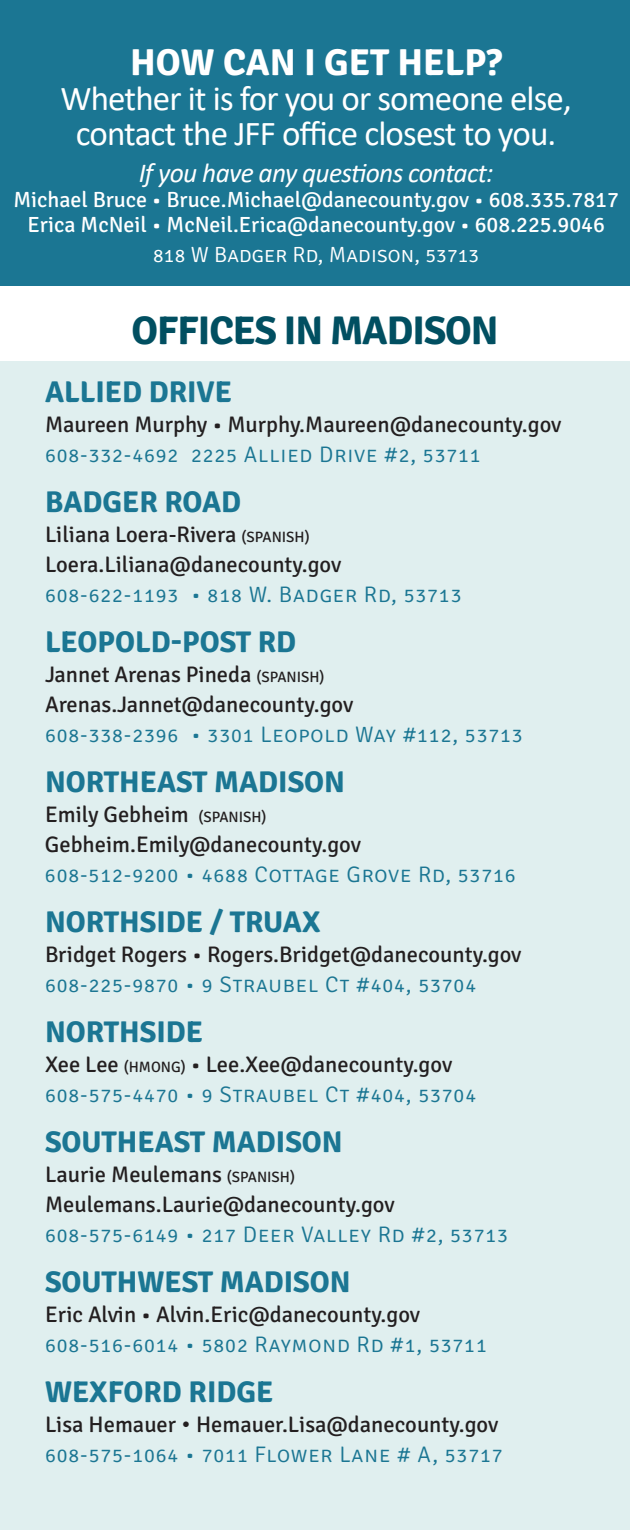
<style>
.page{position:relative;width:630px;height:1530px;background:#fff}
.page>*{position:absolute;margin:0;border:0;box-sizing:border-box;transform-origin:0 0}
.t1{font:700 40px "Signika";letter-spacing:-.025em;color:#014f61}
.t2{font:700 37.5px "Signika";color:#fff}
.t3{font:35px/35px "Calibri";letter-spacing:-.025em;color:#fff;text-align:center}
.t4{font:700 30px "Signika";color:#1b7693}
.t5{font:italic 27.5px "Calibri";letter-spacing:-.025em;color:#fff}
.t6{font:22.5px/30px "Signika";color:#231f20}
.t7{font:300 22.5px/30px "Signika";letter-spacing:.04em;color:#1b7693}
.t8{font:22px/25px "Signika";color:#fff;text-align:center}
.t9{font:300 22px "Signika";letter-spacing:.01em;color:#fff}
.s1{font-size:15px}
.s2{font-weight:400;color:#231f20}
.s3{font-weight:400;font-size:15px;color:#231f20}
.s4{font-family:"Microsoft Sans Serif"}
.s5{font-weight:300;color:#1b7693}
</style>
<div class="page">
<div style="left:0;top:253px;width:630px;height:1277px;background:#e0efef"></div>
<div style="left:0;top:248px;width:630px;height:113px;background:#fff"></div>
<div style="left:0;top:0;width:630px;height:285px;background:#1b7693"></div>
<h2 class="t2" style="left:130px;top:32px;width:373px">HOW CAN I GET HELP?</h2>
<h3 class="t3" style="left:60px;top:80px;width:513px">Whether it is for you or someone else, contact the JFF office closest to you.</h3>
<p class="t5" style="left:139px;top:154px;width:356px">If you have any questions contact:</p>
<p class="t8" style="left:13px;top:186px;width:607px">Michael Bruce • Bruce.Michael@danecounty.gov • 608.335.7817<br>Erica McNeil • McNeil.Erica@danecounty.gov • 608.225.9046</p>
<p class="t9" style="left:153px;top:239px;width:328px">818 W BADGER RD, MADISON, 53713</p>
<h1 class="t1" style="left:131px;top:298px;width:369px">OFFICES IN MADISON</h1>
<h3 class="t4" style="left:45px;top:367px;width:188px">ALLIED DRIVE</h3>
<p class="t6" style="left:45px;top:408px;width:518px">Maureen Murphy • Murphy.Maureen@danecounty.gov</p>
<p class="t7" style="left:45px;top:438px;width:437px">608-332-4692 2225 ALLIED DRIVE #2, 53711</p>
<h3 class="t4" style="left:45px;top:477px;width:198px">BADGER ROAD</h3>
<p class="t6" style="left:45px;top:518px;width:298px">Liliana Loera-Rivera <span class="s1">(SPANISH)<br></span>Loera.Liliana@danecounty.gov</p>
<p class="t7" style="left:45px;top:578px;width:418px">608-622-1193 • 818 W. BADGER RD, 53713</p>
<h3 class="t4" style="left:45px;top:617px;width:253px">LEOPOLD-POST RD</h3>
<p class="t6" style="left:45px;top:658px;width:310px">Jannet Arenas Pineda <span class="s1">(SPANISH)<br></span>Arenas.Jannet@danecounty.gov</p>
<p class="t7" style="left:45px;top:718px;width:479px">608-338-2396 • 3301 LEOPOLD WAY #112, 53713</p>
<h3 class="t4" style="left:45px;top:757px;width:301px">NORTHEAST MADISON</h3>
<p class="t6" style="left:45px;top:798px;width:318px">Emily Gebheim <span class="s1">(SPANISH)<br></span>Gebheim.Emily@danecounty.gov</p>
<p class="t7" style="left:45px;top:858px;width:472px">608-512-9200 • 4688 COTTAGE GROVE RD, 53716</p>
<h3 class="t4" style="left:45px;top:897px;width:277px">NORTHSIDE / TRUAX</h3>
<p class="t6" style="left:45px;top:938px;width:478px">Bridget Rogers • Rogers.Bridget@danecounty.gov</p>
<p class="t7" style="left:45px;top:968px;width:433px">608-225-9870 • 9 STRAUBEL CT #404, 53704</p>
<h3 class="t4" style="left:45px;top:1007px;width:160px">NORTHSIDE</h3>
<p class="t7" style="left:45px;top:1048px;width:433px"><span class="s2">Xee Lee</span> <span class="s3">(HMONG)</span> <span class="s2">• Lee.Xee@danecounty.gov<br></span>608-575-4470 • 9 STRAUBEL CT #404, 53704</p>
<h3 class="t4" style="left:45px;top:1117px;width:299px">SOUTHEAST MADISON</h3>
<p class="t6" style="left:45px;top:1158px;width:351px">Laurie Meulemans <span class="s1">(SPANISH)<br></span>Meulemans.Laurie@danecounty.gov</p>
<p class="t7" style="left:45px;top:1218px;width:465px">608-575-6149 • 217 DEER VALLEY RD #2, 53713</p>
<h3 class="t4" style="left:45px;top:1257px;width:307px">SOUTHWEST MADISON</h3>
<p class="t6" style="left:45px;top:1298px;width:377px">Eric Alvin • Alvin.Eric@danecounty.gov</p>
<p class="t7" style="left:45px;top:1328px;width:443px">608-516-6014 • 5802 RAYMOND RD #1, 53711</p>
<h3 class="t4" style="left:45px;top:1367px;width:230px">WEXFORD RIDGE</h3>
<p class="t6" style="left:45px;top:1408px;width:459px">Lisa Hemauer <span class="s4">•</span> Hemauer.Lisa@danecounty.gov<br><span class="s5">608-575-1064 • 7011 FLOWER LANE # A, 53717</span></p>
</div>
